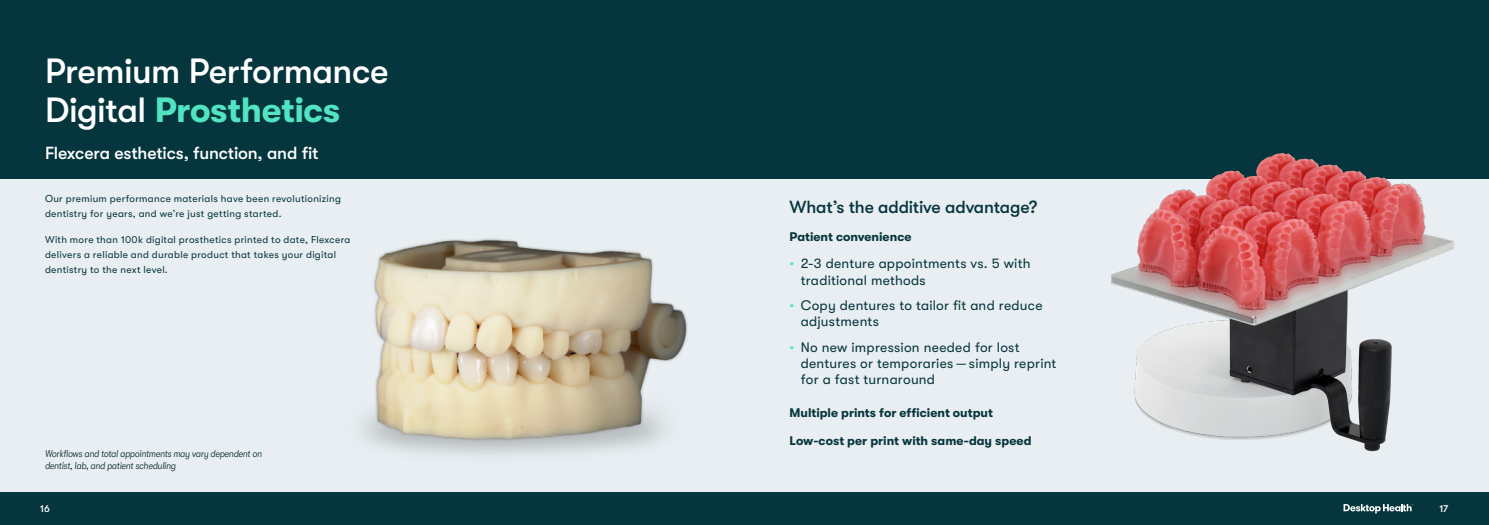
<style>
.page{position:relative;width:1489px;height:525px;background:#fff}
.page>*{position:absolute;margin:0;border:0;box-sizing:border-box;transform-origin:0 0}
.Heading_1{font:500 35px/38.8px "GT Walsheim";letter-spacing:-.01em;color:#fff}
.H2_Extra_space_after_for_section_breaks{font:500 17.5px "GT Walsheim";letter-spacing:-.01em;color:#fff}
.Heading_2{font:500 17.5px "GT Walsheim";letter-spacing:-.01em;color:#05353d}
.t1{font:13.75px/16.2px "GT Walsheim";letter-spacing:.02em;color:#05353d}
.Image_callout{font:700 12.5px "GT Walsheim";color:#05353d}
.Body{font:10px/15px "GT Walsheim";letter-spacing:.03em;color:#05353d}
.t2{font:italic 300 condensed 10px/12px "GT Walsheim Pro";color:#01262a}
.t3{font:500 10px "GT Walsheim";color:#fff}
.s1{font-weight:700;color:#52e3c1}
.s2{color:#52e3c1}
</style>
<div class="page">
<div style="left:0;top:491px;width:1488px;height:33px;background:#05353d"></div>
<svg style="left:1343px;top:504px;width:70px;height:9px"></svg>
<div style="left:0;top:179px;width:1488px;height:312px;background:#e8eef1"></div>
<div style="left:0;top:0;width:1488px;height:179px;background:#05353d"></div>
<img style="left:1111px;top:153px;width:344px;height:299px">
<img style="left:363px;top:238px;width:325px;height:217px">
<p class="Heading_1" style="left:45px;top:52px;width:345px">Premium Performance<br>Digital <span class="s1">Prosthetics</span></p>
<p class="H2_Extra_space_after_for_section_breaks" style="left:45px;top:143px;width:275px">Flexcera esthetics, function, and fit</p>
<p class="Body" style="left:45px;top:191px;width:297px">Our premium performance materials have been revolutionizing dentistry for years, and we’re just getting started.</p>
<p class="Body" style="left:45px;top:232px;width:307px">With more than 100k digital prosthetics printed to date, Flexcera delivers a reliable and durable product that takes your digital dentistry to the next level.</p>
<p class="t2" style="left:45px;top:447px;width:218px">Workflows and total appointments may vary dependent on dentist, lab, and patient scheduling</p>
<p class="Heading_2" style="left:789px;top:197px;width:249px">What’s the additive advantage?</p>
<p class="Image_callout" style="left:789px;top:229px;width:123px">Patient convenience</p>
<p class="t1" style="left:800px;top:255px;width:231px;text-indent:-11px"><span class="s2">•</span> 2-3 denture appointments vs. 5 with traditional methods</p>
<p class="t1" style="left:800px;top:297px;width:243px;text-indent:-11px"><span class="s2">•</span> Copy dentures to tailor fit and reduce adjustments</p>
<p class="t1" style="left:800px;top:338px;width:257px;text-indent:-11px"><span class="s2">•</span> No new impression needed for lost dentures or temporaries — simply reprint for a fast turnaround</p>
<p class="Image_callout" style="left:789px;top:405px;width:205px">Multiple prints for efficient output</p>
<p class="Image_callout" style="left:789px;top:433px;width:243px">Low-cost per print with same-day speed</p>
<p class="t3" style="left:40px;top:502px;width:11px">16</p>
<p class="t3" style="left:1439px;top:502px;width:11px">17</p>
</div>
